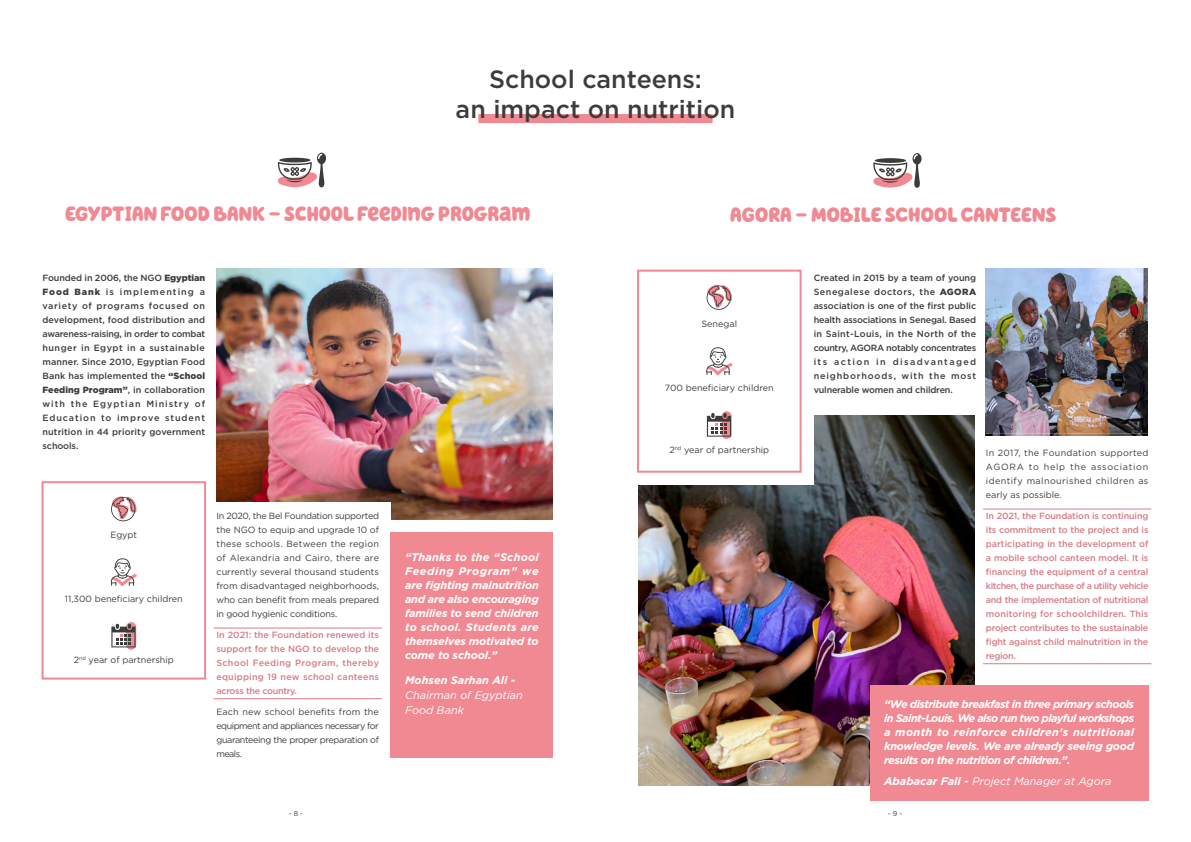
<style>
.page{position:relative;width:1191px;height:842px;background:#fff}
.page>*{position:absolute;margin:0;border:0;box-sizing:border-box;transform-origin:0 0}
.t1{font:500 25px/30px "Gotham";color:#3c3c3b;text-align:center}
.t2{font:21px "Hello Headline";letter-spacing:-.01em;color:#f18992}
.t3{font:italic 700 11px/14px "Gotham";letter-spacing:-.02em;color:#fff;text-align:justify}
.t4{font:italic 11px/15px "Gotham";color:#fff}
.t5{font:italic 700 11px "Gotham";color:#fff}
.t6{font:500 9px/14px "Gotham";letter-spacing:.01em;color:#3c3c3b;text-align:justify}
.t7{font:9px/14px "Gotham";color:#3c3c3b;text-align:justify}
.t8{font:500 9px/14px "Gotham";letter-spacing:-.02em;color:#d67c84;text-align:justify}
.t9{font:7px "Gotham";color:#3c3c3b}
.s1{font-weight:900}
.s2{font-weight:700}
</style>
<div class="page">
<img style="left:638px;top:415px;width:336px;height:370px">
<div style="left:637px;top:268px;width:176px;height:217px;background:#fff"></div>
<img style="left:216px;top:268px;width:337px;height:252px">
<div style="left:205px;top:503px;width:186px;height:282px;background:#fff"></div>
<div style="left:478px;top:114px;width:234px;height:9px;background:#f18992"></div>
<svg style="left:277px;top:153px;width:49px;height:34px"></svg>
<svg style="left:873px;top:153px;width:48px;height:35px"></svg>
<div style="left:42px;top:481px;width:164px;height:199px;border:2px solid #f18992"></div>
<svg style="left:110px;top:558px;width:27px;height:28px"></svg>
<svg style="left:706px;top:347px;width:27px;height:29px"></svg>
<hr style="left:214px;top:698px;width:168px;height:1px;background:#d67c84">
<hr style="left:214px;top:628px;width:168px;height:1px;background:#d67c84">
<hr style="left:983px;top:663px;width:168px;height:1px;background:#d67c84">
<hr style="left:983px;top:509px;width:168px;height:1px;background:#d67c84">
<svg style="left:111px;top:496px;width:26px;height:25px"></svg>
<svg style="left:706px;top:284px;width:26px;height:26px"></svg>
<svg style="left:126px;top:622px;width:10px;height:28px"></svg>
<svg style="left:111px;top:624px;width:25px;height:23px"></svg>
<svg style="left:721px;top:411px;width:10px;height:28px"></svg>
<svg style="left:707px;top:413px;width:24px;height:24px"></svg>
<img style="left:986px;top:268px;width:161px;height:167px">
<div style="left:391px;top:533px;width:162px;height:225px;background:#f18992"></div>
<div style="left:870px;top:685px;width:278px;height:115px;background:#f18992"></div>
<div style="left:637px;top:270px;width:164px;height:203px;border:2px solid #f18992"></div>
<h1 class="t1" style="left:455px;top:64px;width:281px">School canteens:<br>an impact on nutrition</h1>
<h2 class="t2" style="left:65px;top:202px;width:467px">EGYPTIAN FOOD BANK - SCHOOL FEEDING PROGRAM</h2>
<h2 class="t2" style="left:730px;top:202px;width:327px">AGORA - MOBILE SCHOOL CANTEENS</h2>
<p class="t6" style="left:43px;top:271px;width:164px">Founded in 2006, the NGO <span class="s1">Egyptian Food Bank</span> is implementing a variety of programs focused on development, food distribution and awareness-raising, in order to combat hunger in Egypt in a sustainable manner. Since 2010, Egyptian Food Bank has implemented the <span class="s1">“School Feeding Program”</span>, in collaboration with the Egyptian Ministry of Education to improve student nutrition in 44 priority government schools.</p>
<p class="t6" style="left:813px;top:271px;width:164px">Created in 2015 by a team of young Senegalese doctors, the <span class="s1">AGORA </span>association is one of the first public health associations in Senegal. Based in Saint-Louis, in the North of the country, AGORA notably concentrates its action in disadvantaged neighborhoods, with the most vulnerable women and children.</p>
<p class="t7" style="left:701px;top:316px;width:37px">Senegal</p>
<p class="t7" style="left:665px;top:381px;width:110px">700 beneficiary children</p>
<p class="t7" style="left:669px;top:442px;width:101px">2<sup>nd</sup> year of partnership</p>
<p class="t7" style="left:986px;top:446px;width:164px">In 2017, the Foundation supported AGORA to help the association identify malnourished children as early as possible.</p>
<p class="t8" style="left:986px;top:509px;width:164px">In 2021, the Foundation is continuing its commitment to the project and is participating in the development of a mobile school canteen model. It is financing the equipment of a central kitchen, the purchase of a utility vehicle and the implementation of nutritional monitoring for schoolchildren. This project contributes to the sustainable fight against child malnutrition in the region.</p>
<p class="t7" style="left:216px;top:509px;width:164px">In 2020, the Bel Foundation supported the NGO to equip and upgrade 10 of these schools. Between the region of Alexandria and Cairo, there are currently several thousand students from disadvantaged neighborhoods, who can benefit from meals prepared in good hygienic conditions.</p>
<p class="t8" style="left:216px;top:628px;width:164px">In 2021: the Foundation renewed its support for the NGO to develop the School Feeding Program, thereby equipping 19 new school canteens across the country.</p>
<p class="t7" style="left:216px;top:705px;width:164px">Each new school benefits from the equipment and appliances necessary for guaranteeing the proper preparation of meals.</p>
<p class="t7" style="left:110px;top:528px;width:28px">Egypt</p>
<p class="t3" style="left:405px;top:550px;width:135px">“Thanks to the “School Feeding Program” we are fighting malnutrition and are also encouraging families to send children to school. Students are themselves motivated to come to school.”</p>
<p class="t5" style="left:405px;top:673px;width:112px">Mohsen Sarhan Ali -</p>
<p class="t4" style="left:405px;top:687px;width:119px">Chairman of Egyptian<br>Food Bank</p>
<p class="t3" style="left:884px;top:697px;width:252px">“We distribute breakfast in three primary schools in Saint-Louis. We also run two playful workshops a month to reinforce children’s nutritional knowledge levels. We are already seeing good results on the nutrition of children.”.</p>
<p class="t4" style="left:884px;top:773px;width:229px"><span class="s2">Ababacar Fall -</span> Project Manager at Agora</p>
<p class="t7" style="left:65px;top:592px;width:119px">11,300 beneficiary children</p>
<p class="t7" style="left:74px;top:653px;width:101px">2<sup>nd</sup> year of partnership</p>
<p class="t9" style="left:289px;top:809px;width:16px">- 8 -</p>
<p class="t9" style="left:887px;top:809px;width:16px">- 9 -</p>
</div>
